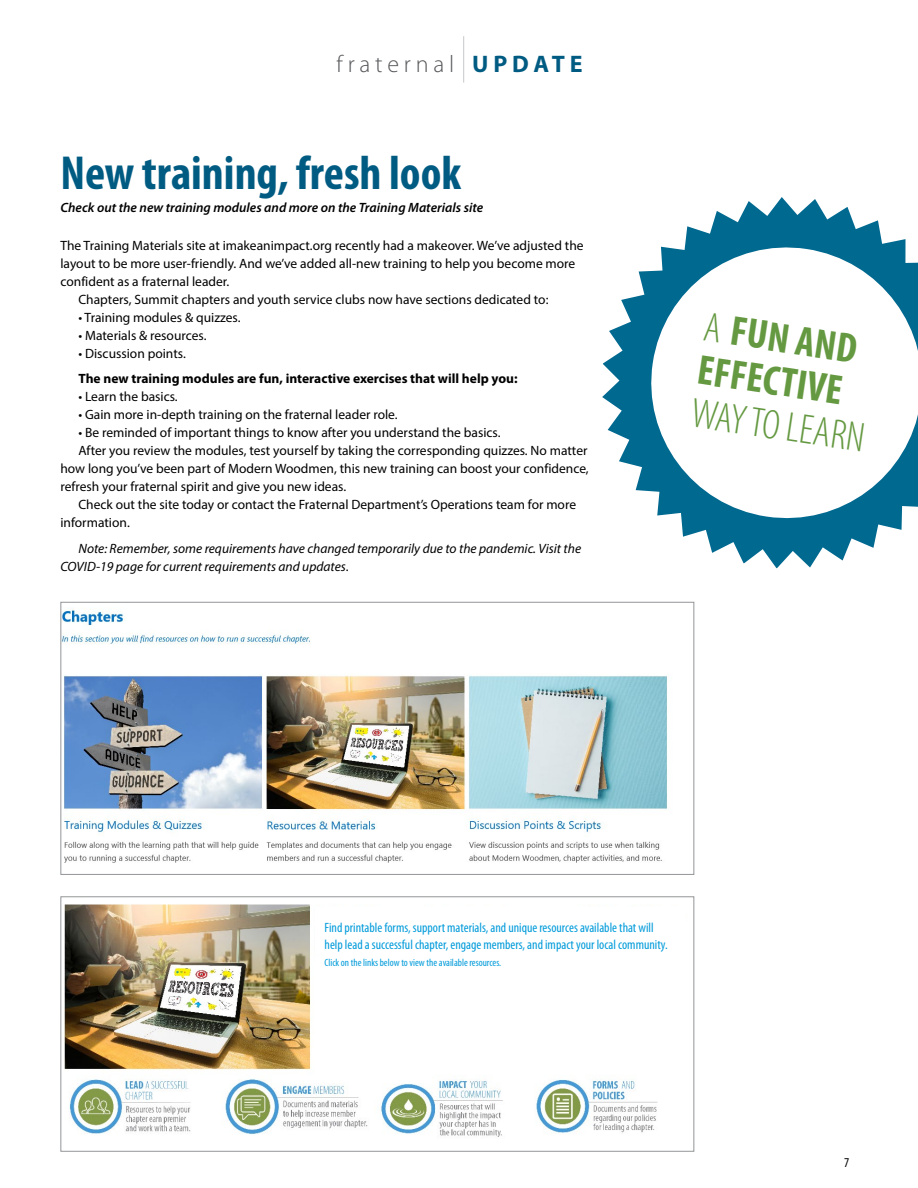
<style>
.page{position:relative;width:918px;height:1188px;background:#fff}
.page>*{position:absolute;margin:0;border:0;box-sizing:border-box;transform-origin:0 0}
.t1{font:700 condensed 48px "Myriad Pro";color:#005b82}
.t2{font:700 condensed 42px/43.7px "Myriad Pro";color:#659941}
.t3{font:300 condensed 42px "Myriad Pro";color:#659941}
.t4{font:300 24px "Myriad Pro";letter-spacing:.2em;color:#58595b}
.t5{font:13.5px "Myriad Pro";color:#000}
.t6{font:condensed 13.5px/16.2px "Myriad Pro";color:#009bda}
.t7{font:italic 13.5px/18px "Myriad Pro";color:#000}
.t8{font:700 13.5px "Myriad Pro";color:#000}
.t9{font:italic 600 13.5px "Myriad Pro";color:#000}
.t10{font:condensed 13.5px "Myriad Pro";color:#000}
.t11{font:condensed 10.5px "Myriad Pro";color:#009bda}
.s1{font-weight:700;color:#005b82}
.s2{font-style:normal}
.s3{font-weight:300}
</style>
<div class="page">
<hr style="left:463px;top:36px;width:1px;height:47px;background:#c7c8ca">
<svg style="left:602px;top:197px;width:316px;height:372px"></svg>
<img style="left:62px;top:608px;width:606px;height:255px">
<div style="left:60px;top:602px;width:634px;height:273px;border:1px solid #939598"></div>
<img style="left:64px;top:904px;width:594px;height:233px">
<div style="left:60px;top:896px;width:634px;height:256px;border:1px solid #939598"></div>
<div style="left:315px;top:907px;width:371px;height:47px;background:#fff"></div>
<div style="left:325px;top:922px;width:360px;height:127px;background:#fff"></div>
<h3 class="t4" style="left:337px;top:50px;width:248px">fraternal <span class="s1">UPDATE</span></h3>
<h1 class="t1" style="left:60px;top:143px;width:402px">New training, fresh look</h1>
<p class="t9" style="left:60px;top:199px;width:424px">Check out the new training modules and more on the Training Materials site</p>
<p class="t5" style="left:60px;top:237px;width:525px">The Training Materials site at imakeanimpact.org recently had a makeover. We’ve adjusted the</p>
<p class="t5" style="left:60px;top:255px;width:516px">layout to be more user-friendly. And we’ve added all-new training to help you become more</p>
<p class="t5" style="left:60px;top:273px;width:170px">confident as a fraternal leader.</p>
<p class="t5" style="left:78px;top:291px;width:471px">Chapters, Summit chapters and youth service clubs now have sections dedicated to:</p>
<p class="t5" style="left:78px;top:309px;width:164px">• Training modules &amp; quizzes.</p>
<p class="t5" style="left:78px;top:327px;width:130px">• Materials &amp; resources.</p>
<p class="t5" style="left:78px;top:345px;width:109px">• Discussion points.</p>
<p class="t8" style="left:78px;top:370px;width:441px">The new training modules are fun, interactive exercises that will help you:</p>
<p class="t5" style="left:78px;top:389px;width:101px">• Learn the basics.</p>
<p class="t5" style="left:78px;top:406px;width:321px">• Gain more in-depth training on the fraternal leader role.</p>
<p class="t5" style="left:78px;top:424px;width:424px">• Be reminded of important things to know after you understand the basics.</p>
<p class="t5" style="left:78px;top:442px;width:511px">After you review the modules, test yourself by taking the corresponding quizzes. No matter</p>
<p class="t5" style="left:60px;top:460px;width:530px">how long you’ve been part of Modern Woodmen, this new training can boost your confidence,</p>
<p class="t5" style="left:60px;top:478px;width:287px">refresh your fraternal spirit and give you new ideas.</p>
<p class="t5" style="left:78px;top:496px;width:499px">Check out the site today or contact the Fraternal Department’s Operations team for more</p>
<p class="t5" style="left:60px;top:514px;width:71px">information.</p>
<p class="t7" style="left:60px;top:539px;width:522px;text-indent:18px">Note: Remember, some requirements have changed temporarily due to the pandemic. Visit the<br>COVID-19 page for current requirements and updates<span class="s2">.</span></p>
<h2 class="t2" style="left:708px;top:303px;width:156px;rotate:9deg"><span class="s3">A</span> FUN AND<br>EFFECTIVE</h2>
<h2 class="t3" style="left:696px;top:387px;width:177px;rotate:9deg">WAY TO LEARN</h2>
<p class="t6" style="left:325px;top:920px;width:345px">Find printable forms, support materials, and unique resources available that will help lead a successful chapter, engage members, and impact your local community.</p>
<p class="t11" style="left:325px;top:956px;width:178px">Click on the links below to view the available resources.</p>
<p class="t10" style="left:844px;top:1154px;width:7px">7</p>
</div>
